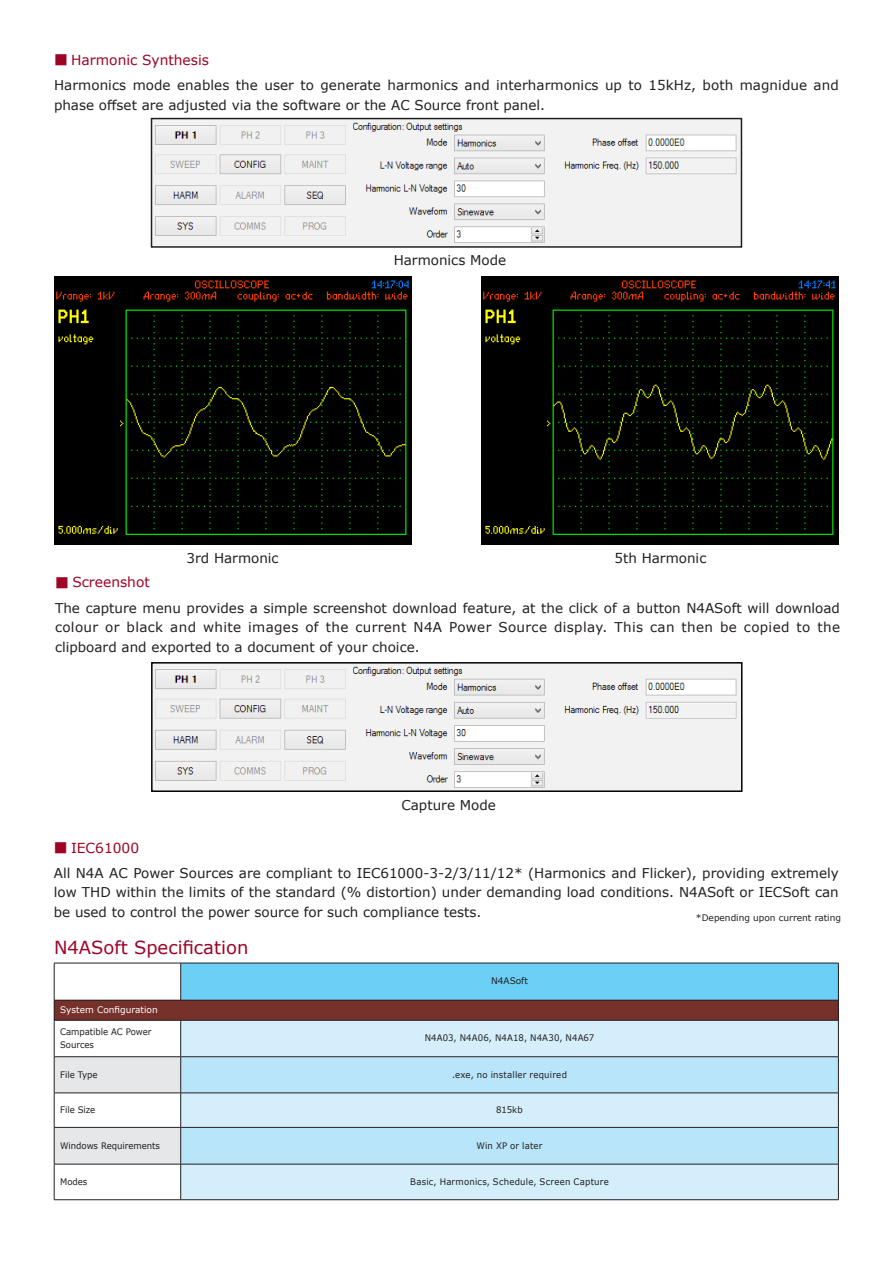
<style>
.page{position:relative;width:893px;height:1263px;background:#fff}
.page>*{position:absolute;margin:0;border:0;box-sizing:border-box;transform-origin:0 0}
.t1{font:18px "Verdana";color:#9d0425}
.見出し1{font:13.8px "Verdana";color:#9d0425}
.見出し1-2{font:13.5px/19.5px "Verdana";color:#231f20;text-align:justify}
.本文_L9_13{font:13.5px "Verdana";color:#231f20}
.表組み_センター合わせ{font:9px "Verdana";letter-spacing:.02em;color:#231f20;scale:.95 1}
.表組み{font:9px/13.5px "Verdana";letter-spacing:-.005em;color:#231f20;scale:.95 1}
.見出し1-3{font:9px "Verdana";color:#231f20}
.表組み_セクション{font:9px "Verdana";color:#fff}
.表組み_セクション-2{font:9px "Verdana";color:#231f20}
.s1{font-family:"Koz Go Pr 6 N"}
</style>
<div class="page">
<img style="left:154px;top:121px;width:585px;height:124px">
<div style="left:151px;top:118px;width:591px;height:130px;border:2px solid #231f20"></div>
<img style="left:154px;top:665px;width:585px;height:124px">
<div style="left:151px;top:662px;width:591px;height:130px;border:2px solid #000"></div>
<img style="left:54px;top:276px;width:357px;height:268px">
<img style="left:482px;top:276px;width:357px;height:268px">
<div style="left:181px;top:963px;width:657px;height:37px;background:#6bcff6"></div>
<div style="left:54px;top:1000px;width:784px;height:20px;background:#76312b"></div>
<div style="left:181px;top:1021px;width:657px;height:178px;background:#d4effb"></div>
<svg style="left:181px;top:1057px;width:657px;height:107px;background:#bfe5f7"></svg>
<svg style="left:838px;top:1001px;width:1px;height:19px"></svg>
<hr style="left:54px;top:963px;width:127px;height:1px;background:#231f20">
<hr style="left:54px;top:963px;width:1px;height:37px;background:#231f20">
<svg style="left:54px;top:1000px;width:127px;height:164px"></svg>
<hr style="left:54px;top:1020px;width:127px;height:1px;background:#231f20">
<hr style="left:54px;top:1020px;width:1px;height:36px;background:#231f20">
<hr style="left:838px;top:1020px;width:1px;height:36px;background:#231f20">
<hr style="left:54px;top:1056px;width:127px;height:1px;background:#231f20">
<hr style="left:54px;top:1057px;width:1px;height:36px;background:#231f20">
<hr style="left:838px;top:1057px;width:1px;height:36px;background:#231f20">
<hr style="left:54px;top:1093px;width:1px;height:34px;background:#231f20">
<hr style="left:838px;top:1093px;width:1px;height:34px;background:#231f20">
<hr style="left:54px;top:1127px;width:1px;height:37px;background:#231f20">
<hr style="left:838px;top:1127px;width:1px;height:37px;background:#231f20">
<hr style="left:54px;top:1093px;width:127px;height:1px;background:#231f20">
<hr style="left:54px;top:1127px;width:127px;height:1px;background:#231f20">
<hr style="left:54px;top:1164px;width:127px;height:1px;background:#231f20">
<hr style="left:54px;top:1164px;width:1px;height:35px;background:#231f20">
<hr style="left:838px;top:1164px;width:1px;height:35px;background:#231f20">
<hr style="left:54px;top:1199px;width:127px;height:1px;background:#231f20">
<hr style="left:838px;top:963px;width:1px;height:37px;background:#231f20">
<hr style="left:181px;top:963px;width:658px;height:1px;background:#231f20">
<hr style="left:180px;top:963px;width:1px;height:37px;background:#231f20">
<hr style="left:181px;top:1000px;width:658px;height:1px;background:#231f20">
<hr style="left:181px;top:1199px;width:658px;height:1px;background:#231f20">
<hr style="left:181px;top:1020px;width:658px;height:1px;background:#231f20">
<hr style="left:180px;top:1020px;width:1px;height:36px;background:#231f20">
<hr style="left:181px;top:1056px;width:658px;height:1px;background:#231f20">
<hr style="left:180px;top:1057px;width:1px;height:36px;background:#231f20">
<hr style="left:181px;top:1093px;width:658px;height:1px;background:#231f20">
<hr style="left:180px;top:1093px;width:1px;height:34px;background:#231f20">
<hr style="left:181px;top:1127px;width:658px;height:1px;background:#231f20">
<hr style="left:180px;top:1127px;width:1px;height:37px;background:#231f20">
<hr style="left:181px;top:1164px;width:658px;height:1px;background:#231f20">
<hr style="left:180px;top:1164px;width:1px;height:35px;background:#231f20">
<p class="見出し1" style="left:54px;top:50px;width:157px"><span class="s1">■</span> Harmonic Synthesis</p>
<p class="見出し1-2" style="left:54px;top:75px;width:786px">Harmonics mode enables the user to generate harmonics and interharmonics up to 15kHz, both magnidue and phase offset are adjusted via the software or the AC Source front panel.</p>
<p class="見出し1-2" style="left:394px;top:250px;width:114px">Harmonics Mode</p>
<p class="本文_L9_13" style="left:186px;top:549px;width:94px">3rd Harmonic</p>
<p class="本文_L9_13" style="left:614px;top:549px;width:93px">5th Harmonic</p>
<p class="見出し1" style="left:55px;top:573px;width:96px"><span class="s1">■</span> Screenshot</p>
<p class="見出し1-2" style="left:55px;top:598px;width:786px">The capture menu provides a simple screenshot download feature, at the click of a button N4ASoft will download colour or black and white images of the current N4A Power Source display. This can then be copied to the clipboard and exported to a document of your choice.</p>
<p class="本文_L9_13" style="left:401px;top:796px;width:96px">Capture Mode</p>
<p class="見出し1" style="left:54px;top:838px;width:87px"><span class="s1">■</span> IEC61000</p>
<p class="見出し1-2" style="left:54px;top:863px;width:786px">All N4A AC Power Sources are compliant to IEC61000-3-2/3/11/12* (Harmonics and Flicker), providing extremely low THD within the limits of the standard (% distortion) under demanding load conditions. N4ASoft or IECSoft can be used to control the power source for such compliance tests.</p>
<p class="見出し1-3" style="left:696px;top:911px;width:147px">*Depending upon current rating</p>
<p class="t1" style="left:54px;top:935px;width:196px">N4ASoft Specification</p>
<p class="表組み_セクション-2" style="left:491px;top:975px;width:38px">N4ASoft</p>
<p class="表組み_セクション" style="left:60px;top:1003px;width:99px">System Configuration</p>
<p class="表組み" style="left:60px;top:1024px;width:98px">Campatible AC Power<br>Sources</p>
<p class="表組み_センター合わせ" style="left:425px;top:1032px;width:180px">N4A03, N4A06, N4A18, N4A30, N4A67</p>
<p class="表組み" style="left:60px;top:1067px;width:41px">File Type</p>
<p class="表組み_センター合わせ" style="left:452px;top:1068px;width:122px">.exe, no installer required</p>
<p class="表組み" style="left:60px;top:1103px;width:38px">File Size</p>
<p class="表組み_センター合わせ" style="left:496px;top:1103px;width:30px">815kb</p>
<p class="表組み" style="left:60px;top:1138px;width:106px">Windows Requirements</p>
<p class="表組み_センター合わせ" style="left:476px;top:1139px;width:71px">Win XP or later</p>
<p class="表組み" style="left:60px;top:1174px;width:30px">Modes</p>
<p class="表組み_センター合わせ" style="left:410px;top:1175px;width:211px">Basic, Harmonics, Schedule, Screen Capture</p>
</div>
